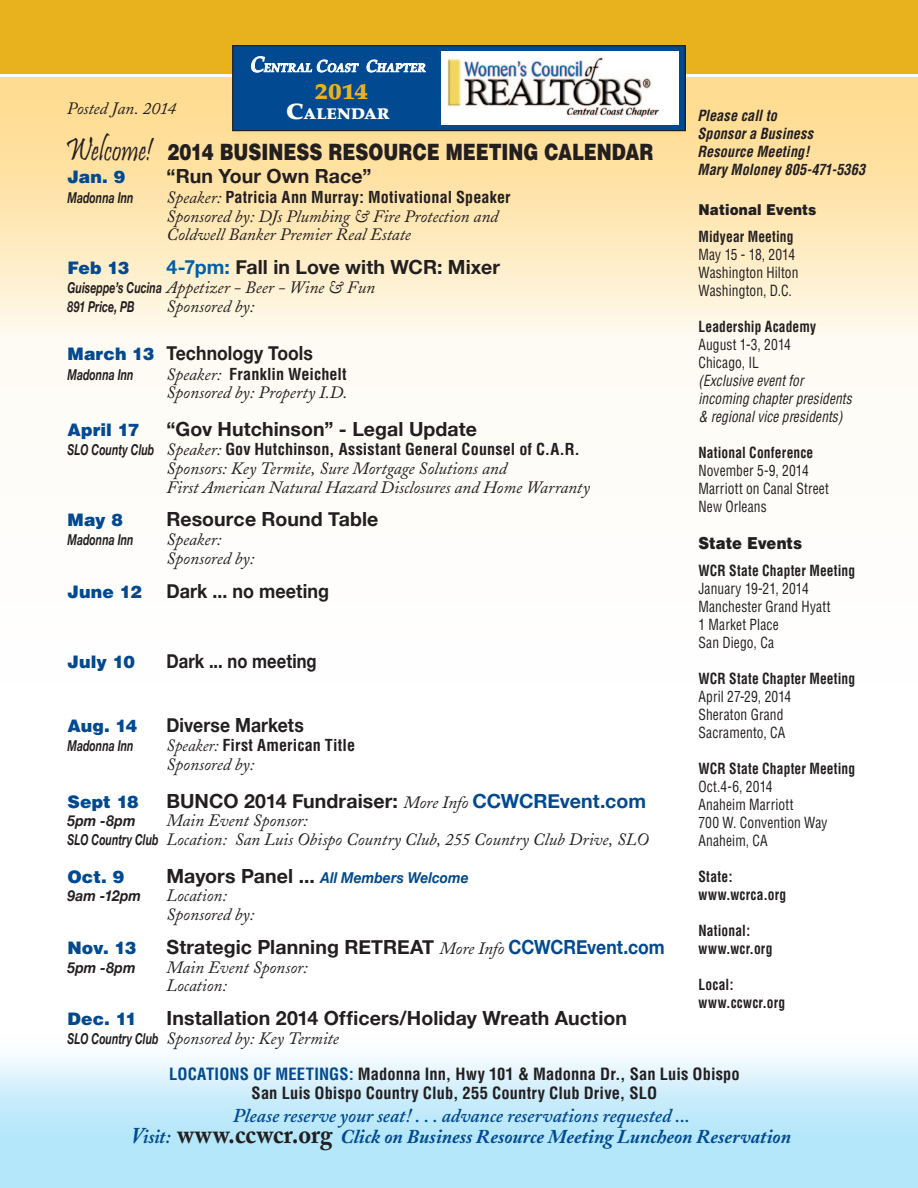
<style>
.page{position:relative;width:918px;height:1188px;background:#fff}
.page>*{position:absolute;margin:0;border:0;box-sizing:border-box;transform-origin:0 0}
.t1{font:900 22.5px "Helvetica";color:#231f20;scale:.8 1}
.t2{font:900 22.05px "Palatino";color:#e8b21e;scale:1.05 1}
.t3{font:700 19.5px "Helvetica Neue";letter-spacing:.005em;color:#231f20}
.t4{font:italic 700 19.5px "Adobe Caslon";color:#014990;scale:.9 1}
.t5{font:italic 600 19.5px "Adobe Caslon";color:#014990}
.t6{font:700 19.5px "Helvetica Neue";letter-spacing:.005em;color:#231f20;scale:.9 1}
.t7{font:700 19.5px "Helvetica Neue";letter-spacing:.005em;color:#231f20;scale:.92 1}
.t8{font:700 19.5px "Helvetica Neue";letter-spacing:.005em;color:#231f20;scale:.85 1}
.t9{font:italic 17.25px/18.8px "Adobe Caslon";color:#231f20}
.t10{font:900 17.25px "Helvetica";letter-spacing:.005em;color:#014990}
.t11{font:700 condensed 16.5px "Helvetica";letter-spacing:.005em;color:#231f20}
.t12{font:900 16.5px "Helvetica";color:#231f20;scale:.9 1}
.t13{font:700 condensed 16.2px "Helvetica";letter-spacing:.01em;color:#231f20}
.t14{font:900 15.45px "Palatino";letter-spacing:.01em;color:#fff;scale:1.05 1}
.t15{font:condensed 15px "Helvetica";letter-spacing:.01em;color:#231f20;scale:.9 1}
.t16{font:700 condensed 15px "Helvetica";letter-spacing:.015em;color:#231f20;scale:.9 1}
.t17{font:italic condensed 15px/18px "Helvetica";letter-spacing:.01em;color:#231f20;scale:.9 1}
.t18{font:italic 700 condensed 15px "Helvetica";letter-spacing:.01em;color:#231f20;scale:.95 1}
.t19{font:italic 700 15px "Helvetica Neue";letter-spacing:.005em;color:#231f20;scale:.7 1}
.t20{font:italic 700 15px "Helvetica Neue";letter-spacing:.01em;color:#014990;scale:.92 1}
.t21{font:italic 700 15px "Helvetica Neue";letter-spacing:.005em;color:#231f20;scale:.92 1}
.t22{font:900 15px "Helvetica";letter-spacing:.01em;color:#231f20;scale:.9 1}
.t23{font:italic 700 12px "Palatino";letter-spacing:.03em;color:#fff;scale:.95 1}
.s1{font-size:22.05px}
.s2{font-size:17.1px}
.s3{font-family:"Pristina";font-weight:400;font-size:33px}
.s4{font-family:"Adobe Caslon";font-weight:400;font-style:italic;font-stretch:normal;font-size:17.25px}
.s5{color:#015fa7}
.s6{font-family:"Helvetica Neue";font-weight:700;font-size:15px}
.s7{font-family:"Helvetica";font-weight:900;font-size:17.25px;color:#014990}
.s8{font-family:"Helvetica Neue";font-style:italic;font-stretch:normal;font-size:15px}
.s9{font-family:"Adobe Caslon";font-weight:400;font-style:italic;font-size:17.25px}
.s10{color:#014990}
.s11{font-style:normal;font-size:19.5px;color:#231f20}
.s12{font-size:22.5px}
.s13{font-style:normal;font-size:27px;color:#231f20}
</style>
<div class="page">
<svg style="left:0;top:78px;width:918px;height:288px"></svg>
<div style="left:0;top:0;width:918px;height:74px;background:#e8b21e"></div>
<svg style="left:0;top:1057px;width:918px;height:131px"></svg>
<div style="left:233px;top:46px;width:452px;height:85px;background:#014990"></div>
<div style="left:232px;top:45px;width:454px;height:86px;border:1px solid #231f20"></div>
<img style="left:441px;top:51px;width:238px;height:73px">
<svg style="left:251px;top:45px;width:108px;height:28px"></svg>
<svg style="left:366px;top:45px;width:60px;height:28px"></svg>
<p class="t9" style="left:67px;top:100px;width:111px">Posted Jan. 2014</p>
<p class="t23" style="left:250px;top:61px;width:186px"><span class="s1">C</span>ENTRAL <span class="s2">C</span>OAST <span class="s2">C</span>HAPTER</p>
<p class="t2" style="left:315px;top:78px;width:52px">2014</p>
<p class="t14" style="left:286px;top:105px;width:100px"><span class="s1">C</span>ALENDAR</p>
<p class="t1" style="left:65px;top:137px;width:737px"><span class="s3">Welcome!</span> 2014 BUSINESS RESOURCE MEETING CALENDAR</p>
<p class="t10" style="left:68px;top:166px;width:59px">Jan. 9</p>
<p class="t3" style="left:166px;top:161px;width:206px">“Run Your Own Race”</p>
<p class="t19" style="left:68px;top:186px;width:96px">Madonna Inn</p>
<p class="t13" style="left:166px;top:187px;width:346px"><span class="s4">Speaker:</span> Patricia Ann Murray: Motivational Speaker</p>
<p class="t9" style="left:166px;top:207px;width:333px">Sponsored by: DJs Plumbing &amp; Fire Protection and<br>Coldwell Banker Premier Real Estate</p>
<p class="t10" style="left:68px;top:257px;width:63px">Feb 13</p>
<p class="t3" style="left:166px;top:252px;width:335px"><span class="s5">4-7pm:</span> Fall in Love with WCR: Mixer</p>
<p class="t9" style="left:68px;top:278px;width:309px"><span class="s6">Guiseppe’s Cucina</span> Appetizer - Beer - Wine &amp; Fun</p>
<p class="t19" style="left:68px;top:294px;width:98px">891 Price, PB</p>
<p class="t9" style="left:166px;top:297px;width:90px">Sponsored by:</p>
<p class="t6" style="left:68px;top:338px;width:274px"><span class="s7">March 13</span> Technology Tools</p>
<p class="t19" style="left:68px;top:362px;width:96px">Madonna Inn</p>
<p class="t13" style="left:166px;top:364px;width:182px"><span class="s4">Speaker:</span> Franklin Weichelt</p>
<p class="t9" style="left:166px;top:384px;width:183px">Sponsored by: Property I.D.</p>
<p class="t10" style="left:68px;top:418px;width:73px">April 17</p>
<p class="t3" style="left:166px;top:414px;width:312px">“Gov Hutchinson” - Legal Update</p>
<p class="t13" style="left:68px;top:439px;width:514px"><span class="s8">SLO County Club</span> <span class="s4">Speaker:</span> Gov Hutchinson, Assistant General Counsel of C.A.R.</p>
<p class="t9" style="left:166px;top:460px;width:342px">Sponsors: Key Termite, Sure Mortgage Solutions and</p>
<p class="t9" style="left:166px;top:478px;width:425px">First American Natural Hazard Disclosures and Home Warranty</p>
<p class="t10" style="left:68px;top:509px;width:57px">May 8</p>
<p class="t3" style="left:166px;top:504px;width:213px">Resource Round Table</p>
<p class="t19" style="left:68px;top:528px;width:96px">Madonna Inn</p>
<p class="t9" style="left:166px;top:531px;width:56px">Speaker:</p>
<p class="t9" style="left:166px;top:550px;width:90px">Sponsored by:</p>
<p class="t10" style="left:68px;top:580px;width:76px">June 12</p>
<p class="t7" style="left:166px;top:575px;width:178px">Dark ... no meeting</p>
<p class="t10" style="left:68px;top:651px;width:69px">July 10</p>
<p class="t8" style="left:166px;top:646px;width:178px">Dark ... no meeting</p>
<p class="t10" style="left:68px;top:714px;width:71px">Aug. 14</p>
<p class="t6" style="left:166px;top:710px;width:154px">Diverse Markets</p>
<p class="t19" style="left:68px;top:734px;width:96px">Madonna Inn</p>
<p class="t13" style="left:166px;top:735px;width:190px"><span class="s4">Speaker:</span> First American Title</p>
<p class="t9" style="left:166px;top:756px;width:90px">Sponsored by:</p>
<p class="t10" style="left:68px;top:790px;width:73px">Sept 18</p>
<p class="t3" style="left:166px;top:785px;width:481px">BUNCO 2014 Fundraiser: <span class="s9">More Info</span> <span class="s10">CCWCREvent.com</span></p>
<p class="t21" style="left:68px;top:809px;width:75px">5pm -8pm</p>
<p class="t9" style="left:166px;top:812px;width:143px">Main Event Sponsor:</p>
<p class="t9" style="left:68px;top:831px;width:583px"><span class="s6">SLO Country Club</span> Location: San Luis Obispo Country Club, 255 Country Club Drive, SLO</p>
<p class="t10" style="left:68px;top:865px;width:58px">Oct. 9</p>
<p class="t20" style="left:166px;top:865px;width:330px"><span class="s11">Mayors Panel ...</span> All Members Welcome</p>
<p class="t21" style="left:68px;top:884px;width:82px">9am -12pm</p>
<p class="t9" style="left:166px;top:887px;width:62px">Location:</p>
<p class="t9" style="left:166px;top:906px;width:90px">Sponsored by:</p>
<p class="t10" style="left:68px;top:936px;width:70px">Nov. 13</p>
<p class="t3" style="left:166px;top:932px;width:500px">Strategic Planning RETREAT <span class="s9">More Info</span> <span class="s10">CCWCREvent.com</span></p>
<p class="t21" style="left:68px;top:955px;width:75px">5pm -8pm</p>
<p class="t9" style="left:166px;top:958px;width:143px">Main Event Sponsor:</p>
<p class="t9" style="left:166px;top:977px;width:62px">Location:</p>
<p class="t10" style="left:68px;top:1008px;width:71px">Dec. 11</p>
<p class="t3" style="left:166px;top:1003px;width:462px">Installation 2014 Officers/Holiday Wreath Auction</p>
<p class="t9" style="left:68px;top:1029px;width:273px"><span class="s6">SLO Country Club</span> Sponsored by: Key Termite</p>
<p class="t18" style="left:698px;top:106px;width:85px">Please call to</p>
<p class="t18" style="left:698px;top:124px;width:123px">Sponsor a Business</p>
<p class="t18" style="left:698px;top:142px;width:120px">Resource Meeting!</p>
<p class="t18" style="left:698px;top:160px;width:178px">Mary Moloney 805-471-5363</p>
<p class="t22" style="left:698px;top:199px;width:133px">National Events</p>
<p class="t16" style="left:698px;top:227px;width:107px">Midyear Meeting</p>
<p class="t15" style="left:698px;top:245px;width:109px">May 15 - 18, 2014</p>
<p class="t15" style="left:698px;top:263px;width:113px">Washington Hilton</p>
<p class="t15" style="left:698px;top:281px;width:105px">Washington, D.C.</p>
<p class="t16" style="left:698px;top:317px;width:132px">Leadership Academy</p>
<p class="t15" style="left:698px;top:335px;width:104px">August 1-3, 2014</p>
<p class="t15" style="left:698px;top:353px;width:69px">Chicago, IL</p>
<p class="t17" style="left:698px;top:371px;width:172px">(Exclusive event for incoming chapter presidents &amp; regional vice presidents)</p>
<p class="t16" style="left:698px;top:443px;width:129px">National Conference</p>
<p class="t15" style="left:698px;top:461px;width:124px">November 5-9, 2014</p>
<p class="t15" style="left:698px;top:479px;width:146px">Marriott on Canal Street</p>
<p class="t15" style="left:698px;top:497px;width:77px">New Orleans</p>
<p class="t12" style="left:698px;top:533px;width:117px">State Events</p>
<p class="t16" style="left:698px;top:561px;width:176px">WCR State Chapter Meeting</p>
<p class="t15" style="left:698px;top:579px;width:124px">January 19-21, 2014</p>
<p class="t15" style="left:698px;top:597px;width:148px">Manchester Grand Hyatt</p>
<p class="t15" style="left:698px;top:615px;width:91px">1 Market Place</p>
<p class="t15" style="left:698px;top:633px;width:86px">San Diego, Ca</p>
<p class="t16" style="left:698px;top:669px;width:176px">WCR State Chapter Meeting</p>
<p class="t15" style="left:698px;top:687px;width:105px">April 27-29, 2014</p>
<p class="t15" style="left:698px;top:705px;width:96px">Sheraton Grand</p>
<p class="t15" style="left:698px;top:723px;width:98px">Sacramento, CA</p>
<p class="t16" style="left:698px;top:759px;width:176px">WCR State Chapter Meeting</p>
<p class="t15" style="left:698px;top:777px;width:84px">Oct.4-6, 2014</p>
<p class="t15" style="left:698px;top:795px;width:107px">Anaheim Marriott</p>
<p class="t15" style="left:698px;top:813px;width:145px">700 W. Convention Way</p>
<p class="t15" style="left:698px;top:831px;width:78px">Anaheim, CA</p>
<p class="t16" style="left:698px;top:867px;width:39px">State:</p>
<p class="t16" style="left:698px;top:885px;width:99px">www.wcrca.org</p>
<p class="t16" style="left:698px;top:921px;width:59px">National:</p>
<p class="t16" style="left:698px;top:939px;width:84px">www.wcr.org</p>
<p class="t16" style="left:698px;top:975px;width:40px">Local:</p>
<p class="t16" style="left:698px;top:993px;width:98px">www.ccwcr.org</p>
<p class="t11" style="left:169px;top:1064px;width:572px"><span class="s10">LOCATIONS OF MEETINGS:</span> Madonna Inn, Hwy 101 &amp; Madonna Dr., San Luis Obispo</p>
<p class="t11" style="left:252px;top:1083px;width:407px">San Luis Obispo Country Club, 255 Country Club Drive, SLO</p>
<p class="t5" style="left:233px;top:1105px;width:458px">Please reserve your seat! . . . advance reservations requested ...</p>
<p class="t4" style="left:132px;top:1125px;width:734px"><span class="s12">V</span>isit: <span class="s13">www.ccwcr.org</span> Click on Business Resource Meeting Luncheon Reservation</p>
</div>
